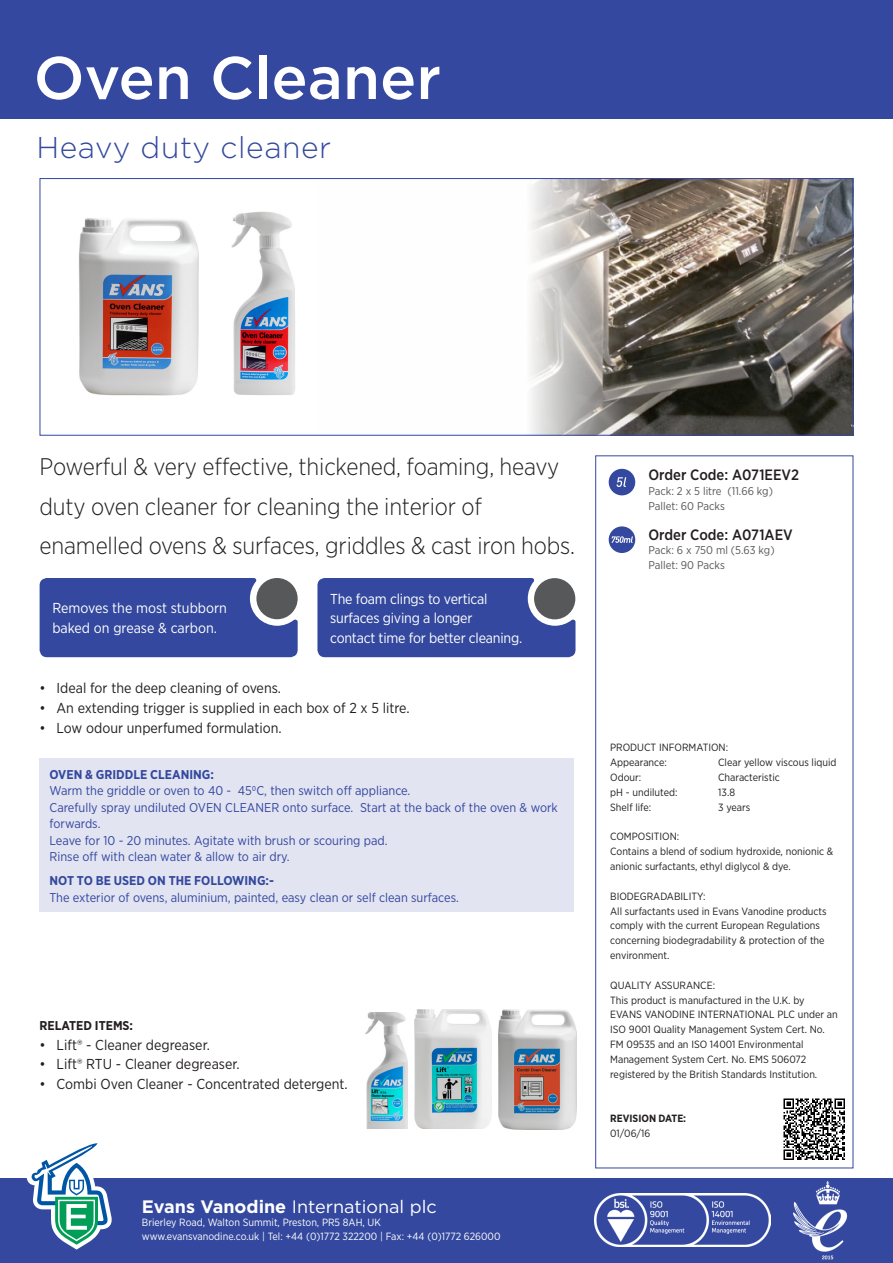
<style>
.page{position:relative;width:893px;height:1263px;background:#fff}
.page>*{position:absolute;margin:0;border:0;box-sizing:border-box;transform-origin:0 0}
.Product_Name{font:500 60px "Gotham";color:#fff}
.Product_Sub-title{font:300 30px "Gotham";letter-spacing:.02em;color:#33489e}
.Product_Description{font:300 24px/39.6px "Gotham Narrow";letter-spacing:-.005em;color:#231f20}
.t1{font:18px "Gotham";color:#fff}
.t2{font:500 15px "Gotham Narrow";color:#231f20}
.t3{font:14.4px "Gotham Narrow";color:#231f20}
.Box_Quote_Text{font:14.4px/19.8px "Gotham Narrow";letter-spacing:-.015em;color:#fff}
.How_to_Use_Text{font:12.75px/16.5px "Gotham Narrow";color:#33489e}
.How_to_Use_Text-2{font:700 12.75px "Gotham Narrow";color:#33489e}
.Body_Text{font:700 12.75px "Gotham Narrow";color:#231f20}
.t4{font:11.25px "Gotham Narrow";color:#57585a}
.Micro_Text{font:10.5px/14.9px "Gotham Narrow";color:#231f20}
.t5{font:10.5px/13.5px "Gotham Narrow";color:#fff}
.Micro_Text-2{font:700 10.5px "Gotham Narrow";color:#231f20}
.s1{font-weight:700}
</style>
<div class="page">
<div style="left:595px;top:455px;width:258px;height:713px;border:1px solid #33489e"></div>
<img style="left:530px;top:180px;width:321px;height:254px">
<div style="left:40px;top:758px;width:534px;height:153px;background:#e3e4f2"></div>
<img style="left:783px;top:1098px;width:62px;height:62px">
<div style="left:317px;top:578px;width:258px;height:79px;background:#33489e"></div>
<div style="left:40px;top:578px;width:258px;height:79px;background:#33489e"></div>
<div style="left:256px;top:578px;width:42px;height:41px;background:#57585a;border-radius:50%"></div>
<div style="left:534px;top:578px;width:41px;height:41px;background:#57585a;border-radius:50%"></div>
<img style="left:232px;top:212px;width:63px;height:183px">
<img style="left:79px;top:218px;width:120px;height:177px">
<div style="left:40px;top:178px;width:813px;height:258px;border:1px solid #33489e"></div>
<img style="left:366px;top:1013px;width:41px;height:116px">
<img style="left:499px;top:1009px;width:77px;height:120px">
<img style="left:414px;top:1009px;width:78px;height:120px">
<div style="left:609px;top:526px;width:26px;height:27px;background:#33489e;border-radius:50%"></div>
<svg style="left:611px;top:536px;width:22px;height:7px"></svg>
<div style="left:609px;top:469px;width:26px;height:26px;background:#33489e;border-radius:50%"></div>
<svg style="left:617px;top:477px;width:9px;height:10px"></svg>
<div style="left:0;top:1179px;width:893px;height:84px;background:#33489e"></div>
<div style="left:0;top:0;width:893px;height:119px;background:#33489e"></div>
<svg style="left:27px;top:1143px;width:85px;height:106px"></svg>
<img style="left:594px;top:1194px;width:176px;height:52px">
<img style="left:794px;top:1181px;width:54px;height:79px">
<p class="Product_Name" style="left:34px;top:39px;width:409px">Oven Cleaner</p>
<p class="Product_Sub-title" style="left:36px;top:129px;width:296px">Heavy duty cleaner</p>
<p class="Product_Description" style="left:40px;top:446px;width:537px">Powerful &amp; very effective, thickened, foaming, heavy duty oven cleaner for cleaning the interior of enamelled ovens &amp; surfaces, griddles &amp; cast iron hobs.</p>
<p class="Box_Quote_Text" style="left:330px;top:588px;width:193px">The foam clings to vertical surfaces giving a longer<br>contact time for better cleaning.</p>
<p class="Box_Quote_Text" style="left:52px;top:598px;width:176px">Removes the most stubborn baked on grease &amp; carbon.</p>
<p class="t3" style="left:40px;top:679px;width:243px">• Ideal for the deep cleaning of ovens.</p>
<p class="t3" style="left:40px;top:699px;width:372px">• An extending trigger is supplied in each box of 2 x 5 litre.</p>
<p class="t3" style="left:40px;top:719px;width:244px">• Low odour unperfumed formulation.</p>
<p class="How_to_Use_Text-2" style="left:50px;top:766px;width:166px">OVEN &amp; GRIDDLE CLEANING:</p>
<p class="How_to_Use_Text" style="left:50px;top:782px;width:362px">Warm the griddle or oven to 40 - 450C, then switch off appliance.</p>
<p class="How_to_Use_Text" style="left:50px;top:799px;width:510px">Carefully spray undiluted OVEN CLEANER onto surface. Start at the back of the oven &amp; work forwards.</p>
<p class="How_to_Use_Text" style="left:50px;top:832px;width:340px">Leave for 10 - 20 minutes. Agitate with brush or scouring pad.</p>
<p class="How_to_Use_Text" style="left:50px;top:848px;width:242px">Rinse off with clean water &amp; allow to air dry.</p>
<p class="How_to_Use_Text-2" style="left:50px;top:872px;width:226px">NOT TO BE USED ON THE FOLLOWING:-</p>
<p class="How_to_Use_Text" style="left:50px;top:889px;width:411px">The exterior of ovens, aluminium, painted, easy clean or self clean surfaces.</p>
<p class="Body_Text" style="left:40px;top:1017px;width:95px">RELATED ITEMS:</p>
<p class="t3" style="left:40px;top:1035px;width:172px">• Lift® - Cleaner degreaser.</p>
<p class="t3" style="left:40px;top:1055px;width:202px">• Lift® RTU - Cleaner degreaser.</p>
<p class="t3" style="left:40px;top:1075px;width:310px">• Combi Oven Cleaner - Concentrated detergent.</p>
<h3 class="t1" style="left:142px;top:1195px;width:296px"><span class="s1">Evans Vanodine</span> International plc</h3>
<p class="t5" style="left:142px;top:1215px;width:360px">Brierley Road, Walton Summit, Preston, PR5 8AH, UK www.evansvanodine.co.uk | Tel: +44 (0)1772 322200 | Fax: +44 (0)1772 626000</p>
<p class="t2" style="left:648px;top:465px;width:152px">Order Code: A071EEV2</p>
<p class="t4" style="left:648px;top:484px;width:126px">Pack: 2 x 5 litre (11.66 kg)</p>
<p class="t4" style="left:648px;top:499px;width:78px">Pallet: 60 Packs</p>
<p class="t2" style="left:648px;top:525px;width:146px">Order Code: A071AEV</p>
<p class="t4" style="left:648px;top:543px;width:128px">Pack: 6 x 750 ml (5.63 kg)</p>
<p class="t4" style="left:648px;top:558px;width:78px">Pallet: 90 Packs</p>
<p class="Micro_Text" style="left:610px;top:740px;width:120px">PRODUCT INFORMATION:</p>
<p class="Micro_Text" style="left:610px;top:755px;width:58px">Appearance:</p>
<p class="Micro_Text" style="left:718px;top:755px;width:120px">Clear yellow viscous liquid</p>
<p class="Micro_Text" style="left:610px;top:769px;width:33px">Odour:</p>
<p class="Micro_Text" style="left:718px;top:769px;width:63px">Characteristic</p>
<p class="Micro_Text" style="left:610px;top:784px;width:69px">pH - undiluted:</p>
<p class="Micro_Text" style="left:718px;top:784px;width:18px">13.8</p>
<p class="Micro_Text" style="left:610px;top:799px;width:43px">Shelf life:</p>
<p class="Micro_Text" style="left:718px;top:799px;width:34px">3 years</p>
<p class="Micro_Text" style="left:610px;top:829px;width:71px">COMPOSITION:</p>
<p class="Micro_Text" style="left:610px;top:844px;width:225px">Contains a blend of sodium hydroxide, nonionic &amp; anionic surfactants, ethyl diglycol &amp; dye.</p>
<p class="Micro_Text" style="left:610px;top:888px;width:97px">BIODEGRADABILITY:</p>
<p class="Micro_Text" style="left:610px;top:903px;width:218px">All surfactants used in Evans Vanodine products comply with the current European Regulations concerning biodegradability &amp; protection of the environment.</p>
<p class="Micro_Text" style="left:610px;top:977px;width:106px">QUALITY ASSURANCE:</p>
<p class="Micro_Text" style="left:610px;top:992px;width:229px">This product is manufactured in the U.K. by EVANS VANODINE INTERNATIONAL PLC under an ISO 9001 Quality Management System Cert. No.<br>FM 09535 and an ISO 14001 Environmental Management System Cert. No. EMS 506072 registered by the British Standards Institution.</p>
<p class="Micro_Text-2" style="left:610px;top:1112px;width:78px">REVISION DATE:</p>
<p class="Micro_Text" style="left:610px;top:1126px;width:42px">01/06/16</p>
</div>
